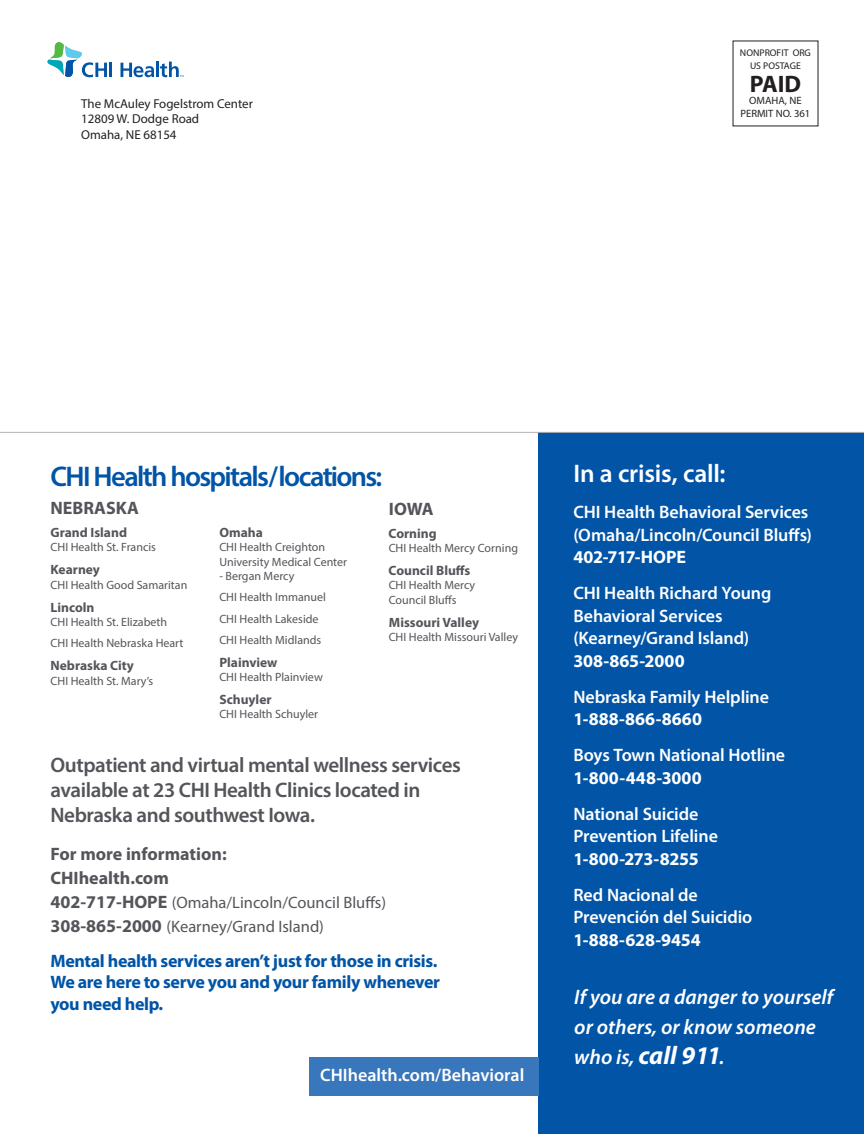
<style>
.page{position:relative;width:864px;height:1134px;background:#fff}
.page>*{position:absolute;margin:0;border:0;box-sizing:border-box;transform-origin:0 0}
.t1{font:600 28.5px "Myriad Pro";letter-spacing:-.06em;color:#0154a6}
.t2{font:600 25.5px "Myriad Pro";letter-spacing:-.01em;color:#fff}
.t3{font:700 23.85px "Myriad Pro";color:#231f20}
.t4{font:600 21px/25.2px "Myriad Pro";letter-spacing:-.02em;color:#54555a}
.t5{font:italic 600 21px/30px "Myriad Pro";color:#fff}
.t6{font:600 18px/22.5px "Myriad Pro";letter-spacing:-.005em;color:#fff}
.t7{font:700 18px/21.6px "Myriad Pro";letter-spacing:-.02em;color:#0154a6}
.t8{font:700 18px "Myriad Pro";color:#54555a}
.t9{font:16.5px "Myriad Pro";color:#54555a}
.t10{font:700 13.5px "Myriad Pro";color:#54555a}
.t11{font:12.9px "Myriad Pro";color:#231f20}
.t12{font:12px/14.4px "Myriad Pro";color:#54555a}
.t13{font:10.65px "Myriad Pro";color:#231f20}
.t14{font:9.75px "Myriad Pro";color:#231f20}
.s1{font-weight:700;font-size:18px}
.s2{font-weight:700}
.s3{font-weight:700;font-size:25.5px}
</style>
<div class="page">
<div style="left:539px;top:432px;width:325px;height:702px;background:#0154a6"></div>
<div style="left:309px;top:1057px;width:230px;height:39px;background:#3977bc"></div>
<hr style="left:0;top:432px;width:864px;height:1px;background:#b4b2b2">
<svg style="left:47px;top:42px;width:60px;height:35px"></svg>
<hr style="left:109px;top:63px;width:3px;height:14px;background:#0154a6">
<svg style="left:121px;top:62px;width:63px;height:15px"></svg>
<p class="t11" style="left:81px;top:96px;width:173px">The McAuley Fogelstrom Center</p>
<p class="t11" style="left:81px;top:111px;width:120px">12809 W. Dodge Road</p>
<p class="t11" style="left:81px;top:126px;width:97px">Omaha, NE 68154</p>
<p class="t14" style="left:740px;top:47px;width:72px">NONPROFIT ORG</p>
<p class="t14" style="left:750px;top:60px;width:52px">US POSTAGE</p>
<p class="t3" style="left:750px;top:70px;width:53px">PAID</p>
<p class="t13" style="left:749px;top:94px;width:54px">OMAHA, NE</p>
<p class="t13" style="left:740px;top:106px;width:71px">PERMIT NO. 361</p>
<p class="t1" style="left:51px;top:458px;width:333px">CHI Health hospitals/locations:</p>
<p class="t8" style="left:51px;top:498px;width:90px">NEBRASKA</p>
<p class="t10" style="left:51px;top:525px;width:78px">Grand Island</p>
<p class="t12" style="left:51px;top:540px;width:107px">CHI Health St. Francis</p>
<p class="t10" style="left:51px;top:562px;width:51px">Kearney</p>
<p class="t12" style="left:51px;top:577px;width:138px">CHI Health Good Samaritan</p>
<p class="t10" style="left:51px;top:600px;width:45px">Lincoln</p>
<p class="t12" style="left:51px;top:615px;width:118px">CHI Health St. Elizabeth</p>
<p class="t12" style="left:51px;top:636px;width:134px">CHI Health Nebraska Heart</p>
<p class="t10" style="left:51px;top:658px;width:85px">Nebraska City</p>
<p class="t12" style="left:51px;top:673px;width:104px">CHI Health St. Mary’s</p>
<p class="t8" style="left:389px;top:498px;width:46px">IOWA</p>
<p class="t10" style="left:389px;top:525px;width:50px">Corning</p>
<p class="t12" style="left:389px;top:541px;width:131px">CHI Health Mercy Corning</p>
<p class="t10" style="left:389px;top:563px;width:83px">Council Bluffs</p>
<p class="t12" style="left:389px;top:578px;width:88px">CHI Health Mercy<br>Council Bluffs</p>
<p class="t10" style="left:389px;top:615px;width:92px">Missouri Valley</p>
<p class="t12" style="left:389px;top:630px;width:131px">CHI Health Missouri Valley</p>
<p class="t10" style="left:219px;top:525px;width:45px">Omaha</p>
<p class="t12" style="left:219px;top:540px;width:129px">CHI Health Creighton<br>University Medical Center</p>
<p class="t12" style="left:219px;top:569px;width:77px">- Bergan Mercy</p>
<p class="t12" style="left:219px;top:590px;width:108px">CHI Health Immanuel</p>
<p class="t12" style="left:219px;top:611px;width:101px">CHI Health Lakeside</p>
<p class="t12" style="left:219px;top:632px;width:103px">CHI Health Midlands</p>
<p class="t10" style="left:219px;top:655px;width:60px">Plainview</p>
<p class="t12" style="left:219px;top:670px;width:105px">CHI Health Plainview</p>
<p class="t10" style="left:219px;top:692px;width:54px">Schuyler</p>
<p class="t12" style="left:219px;top:707px;width:100px">CHI Health Schuyler</p>
<p class="t4" style="left:50px;top:752px;width:412px">Outpatient and virtual mental wellness services available at 23 CHI Health Clinics located in<br>Nebraska and southwest Iowa.</p>
<p class="t8" style="left:50px;top:844px;width:178px">For more information:</p>
<p class="t8" style="left:50px;top:868px;width:120px">CHIhealth.com</p>
<p class="t9" style="left:50px;top:892px;width:337px"><span class="s1">402-717-HOPE</span> (Omaha/Lincoln/Council Bluffs)</p>
<p class="t9" style="left:50px;top:916px;width:275px"><span class="s1">308-865-2000</span> (Kearney/Grand Island)</p>
<p class="t7" style="left:50px;top:950px;width:391px">Mental health services aren’t just for those in crisis.<br>We are here to serve you and your family whenever you need help.</p>
<p class="t6" style="left:320px;top:1063px;width:206px">CHIhealth.com/Behavioral</p>
<p class="t2" style="left:573px;top:458px;width:154px">In a crisis, call:</p>
<p class="t6" style="left:573px;top:501px;width:240px">CHI Health Behavioral Services (Omaha/Lincoln/Council Bluffs)<br><span class="s2">402-717-HOPE</span></p>
<p class="t6" style="left:573px;top:582px;width:200px">CHI Health Richard Young<br>Behavioral Services (Kearney/Grand Island)<br><span class="s2">308-865-2000</span></p>
<p class="t6" style="left:573px;top:685px;width:197px">Nebraska Family Helpline<br><span class="s2">1-888-866-8660</span></p>
<p class="t6" style="left:573px;top:744px;width:213px">Boys Town National Hotline<br><span class="s2">1-800-448-3000</span></p>
<p class="t6" style="left:573px;top:802px;width:146px">National Suicide<br>Prevention Lifeline<br><span class="s2">1-800-273-8255</span></p>
<p class="t6" style="left:573px;top:883px;width:181px">Red Nacional de<br>Prevención del Suicidio<br><span class="s2">1-888-628-9454</span></p>
<p class="t5" style="left:574px;top:982px;width:260px">If you are a danger to yourself or others, or know someone who is, <span class="s3">call 911</span>.</p>
</div>
